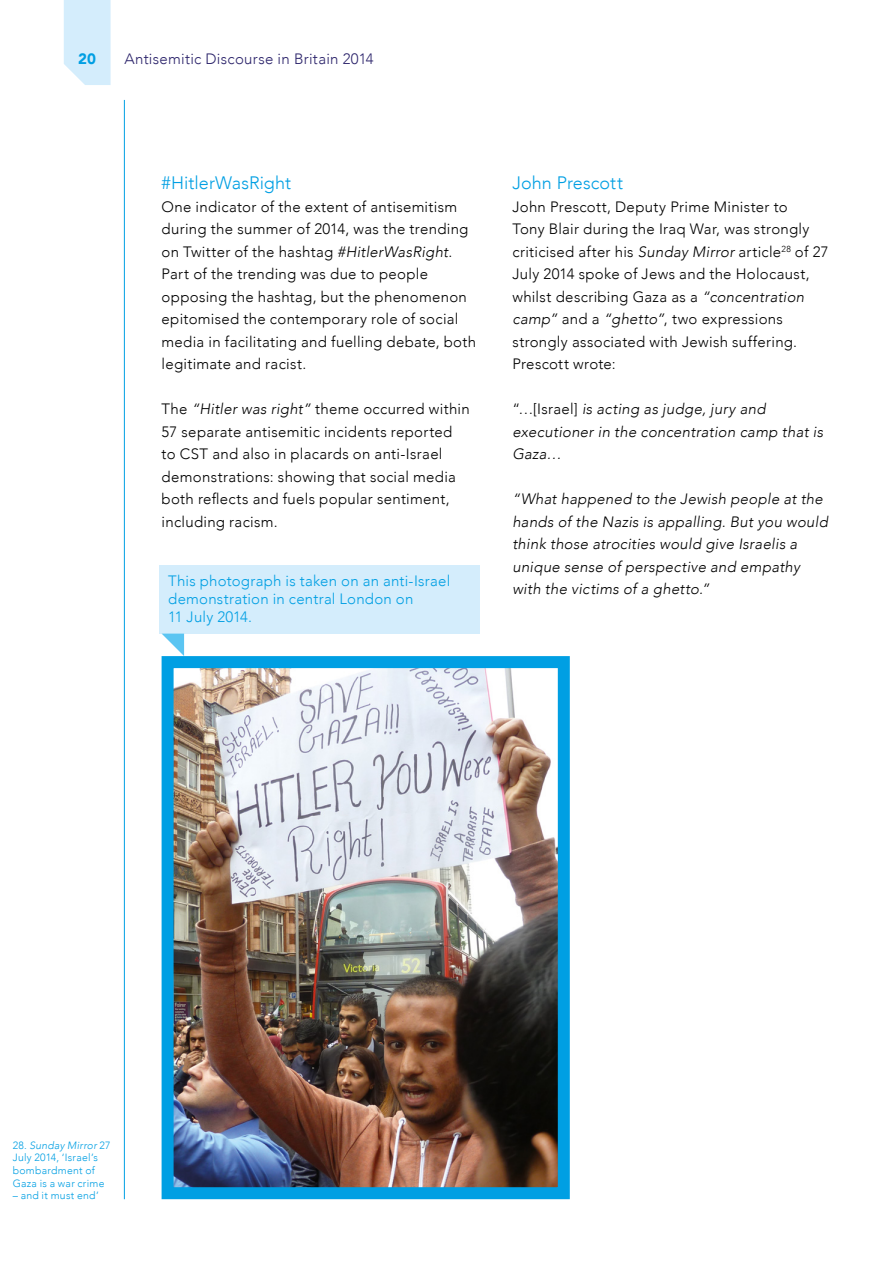
<style>
.page{position:relative;width:893px;height:1263px;background:#fff}
.page>*{position:absolute;margin:0;border:0;box-sizing:border-box;transform-origin:0 0}
.t1{font:300 18px "Avenir";letter-spacing:.005em;color:#009fe3}
.t2{font:300 15px/22.5px "Avenir";letter-spacing:.02em;color:#000}
.t3{font:italic 300 15px/22.5px "Avenir";letter-spacing:.015em;color:#000}
.t4{font:300 15px/18px "Avenir";letter-spacing:.015em;color:#009fe3}
.t5{font:300 15px "Avenir";letter-spacing:.02em;color:#2c246b}
.t6{font:900 15px "Avenir";color:#009fe3}
.t7{font:300 10.5px/12.6px "Avenir";letter-spacing:.025em;color:#009fe3}
.s1{font-style:italic}
.s2{font-style:normal}
</style>
<div class="page">
<svg style="left:64px;top:0;width:47px;height:85px;background:#d6eefc"></svg>
<hr style="left:124px;top:100px;width:1px;height:1099px;background:#009fe3">
<img style="left:175px;top:669px;width:382px;height:517px">
<div style="left:162px;top:656px;width:408px;height:543px;border:12px solid #009fe3"></div>
<div style="left:160px;top:566px;width:320px;height:68px;background:#d4edfc"></div>
<svg style="left:162px;top:634px;width:22px;height:22px"></svg>
<p class="t6" style="left:78px;top:46px;width:20px">20</p>
<p class="t5" style="left:124px;top:50px;width:251px">Antisemitic Discourse in Britain 2014</p>
<p class="t1" style="left:162px;top:172px;width:131px">#HitlerWasRight</p>
<p class="t2" style="left:162px;top:195px;width:316px">One indicator of the extent of antisemitism during the summer of 2014, was the trending on Twitter of the hashtag <span class="s1">#HitlerWasRight</span>.<br>Part of the trending was due to people opposing the hashtag, but the phenomenon epitomised the contemporary role of social media in facilitating and fuelling debate, both legitimate and racist.</p>
<p class="t2" style="left:162px;top:398px;width:310px">The <span class="s1">“Hitler was right”</span> theme occurred within 57 separate antisemitic incidents reported to CST and also in placards on anti-Israel demonstrations: showing that social media both reflects and fuels popular sentiment, including racism.</p>
<p class="t4" style="left:168px;top:572px;width:284px">This photograph is taken on an anti-Israel demonstration in central London on<br>11 July 2014.</p>
<p class="t1" style="left:512px;top:172px;width:112px">John Prescott</p>
<p class="t2" style="left:512px;top:195px;width:318px">John Prescott, Deputy Prime Minister to<br>Tony Blair during the Iraq War, was strongly criticised after his <span class="s1">Sunday Mirror</span> article<sup>28</sup> of 27<br>July 2014 spoke of Jews and the Holocaust, whilst describing Gaza as a <span class="s1">“concentration camp”</span> and a <span class="s1">“ghetto”</span>, two expressions strongly associated with Jewish suffering.<br>Prescott wrote:</p>
<p class="t3" style="left:512px;top:398px;width:312px"><span class="s2">“…[Israel]</span> is acting as judge, jury and executioner in the concentration camp that is<br>Gaza…</p>
<p class="t3" style="left:512px;top:488px;width:317px">“What happened to the Jewish people at the hands of the Nazis is appalling. But you would think those atrocities would give Israelis a unique sense of perspective and empathy with the victims of a ghetto.”</p>
<p class="t7" style="left:13px;top:1139px;width:99px">28. <span class="s1">Sunday Mirror</span> 27<br>July 2014, ‘Israel’s bombardment of<br>Gaza is a war crime</p>
<p class="t7" style="left:13px;top:1189px;width:88px">– and it must end’</p>
</div>
